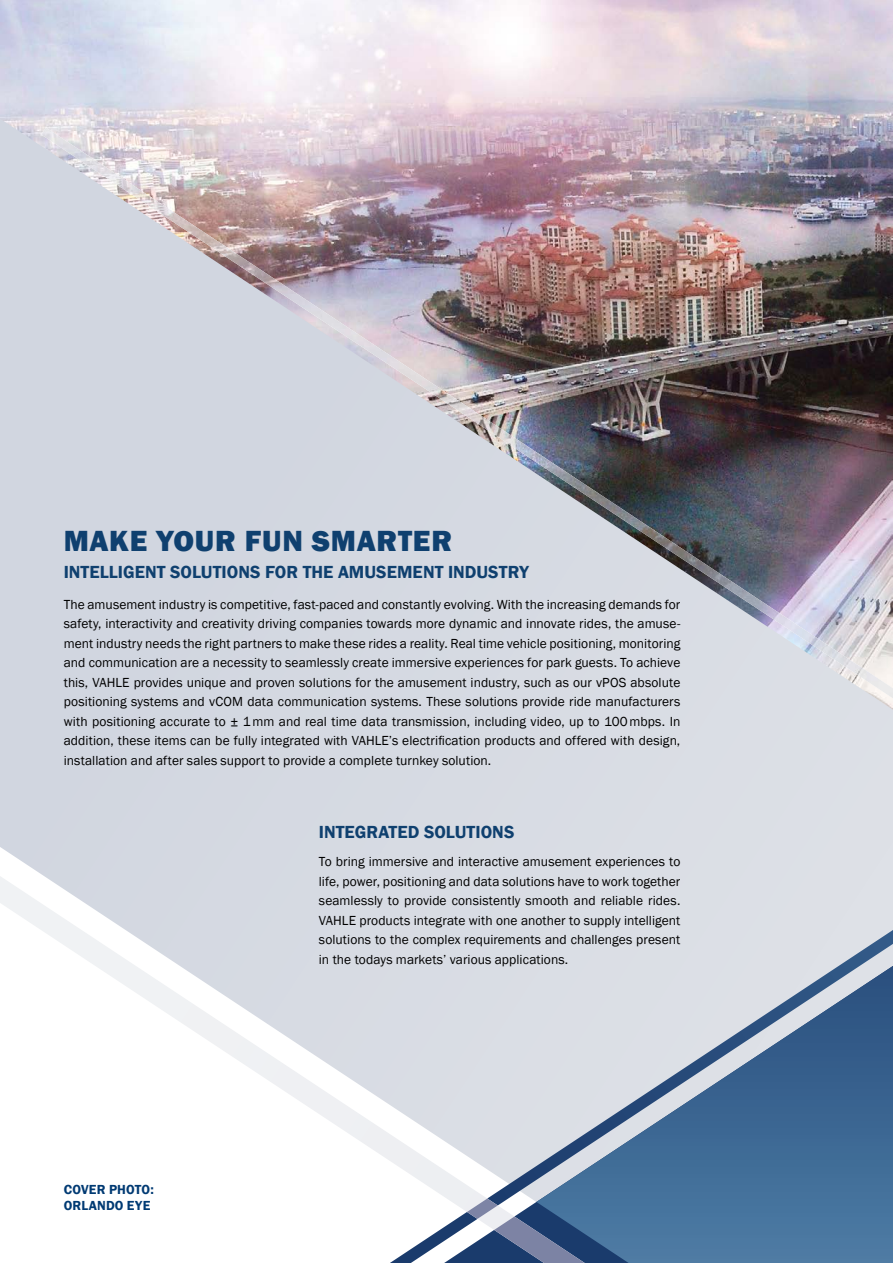
<style>
.page{position:relative;width:893px;height:1263px;background:#fff}
.page>*{position:absolute;margin:0;border:0;box-sizing:border-box;transform-origin:0 0}
.t1{font:800 30px "Franklin Gothic";letter-spacing:.025em;color:#0f406f}
.t2{font:600 18px "Franklin Gothic";color:#0f406f}
.t3{font:13.5px/19.5px "Franklin Gothic";letter-spacing:.005em;color:#000;text-align:justify}
.t4{font:600 13.5px/16.2px "Franklin Gothic";letter-spacing:.01em;color:#003a73}
</style>
<div class="page">
<img style="left:0;top:0;width:893px;height:119px">
<img style="left:0;top:119px;width:893px;height:811px">
<svg style="left:390px;top:930px;width:503px;height:333px;background:#c9d0da"></svg>
<img style="left:41px;top:128px;width:83px;height:51px">
<img style="left:108px;top:179px;width:95px;height:52px">
<img style="left:187px;top:231px;width:94px;height:52px">
<img style="left:265px;top:283px;width:95px;height:52px">
<img style="left:343px;top:334px;width:95px;height:53px">
<img style="left:422px;top:387px;width:95px;height:52px">
<img style="left:500px;top:439px;width:96px;height:52px">
<img style="left:579px;top:491px;width:95px;height:52px">
<img style="left:658px;top:543px;width:94px;height:52px">
<img style="left:736px;top:594px;width:95px;height:53px">
<img style="left:815px;top:647px;width:78px;height:51px">
<svg style="left:0;top:876px;width:514px;height:354px"></svg>
<img style="left:494px;top:1216px;width:42px;height:47px">
<img style="left:467px;top:1198px;width:31px;height:21px">
<svg style="left:536px;top:966px;width:357px;height:297px;background:#7692b0"></svg>
<h1 class="t1" style="left:64px;top:521px;width:390px">MAKE YOUR FUN SMARTER</h1>
<h2 class="t2" style="left:64px;top:561px;width:466px">INTELLIGENT SOLUTIONS FOR THE AMUSEMENT INDUSTRY</h2>
<p class="t3" style="left:64px;top:595px;width:618px">The amusement industry is competitive, fast-paced and constantly evolving. With the increasing demands for safety, interactivity and creativity driving companies towards more dynamic and innovate rides, the amuse&shy;ment industry needs the right partners to make these rides a reality. Real time vehicle positioning, monitoring and communication are a necessity to seamlessly create immersive experiences for park guests. To achieve this, VAHLE provides unique and proven solutions for the amusement industry, such as our vPOS absolute positioning systems and vCOM data communication systems. These solutions provide ride manufacturers with positioning accurate to ± 1 mm and real time data transmission, including video, up to 100 mbps. In addition, these items can be fully integrated with VAHLE’s electrification products and offered with design, installation and after sales support to provide a complete turnkey solution.</p>
<p class="t4" style="left:64px;top:1181px;width:92px">COVER PHOTO:<br>ORLANDO EYE</p>
<h2 class="t2" style="left:319px;top:821px;width:197px">INTEGRATED SOLUTIONS</h2>
<p class="t3" style="left:319px;top:852px;width:363px">To bring immersive and interactive amusement experiences to life, power, positioning and data solutions have to work together seamlessly to provide consistently smooth and reliable rides.<br>VAHLE products integrate with one another to supply intelligent solutions to the complex requirements and challenges present in the todays markets’ various applications.</p>
</div>
